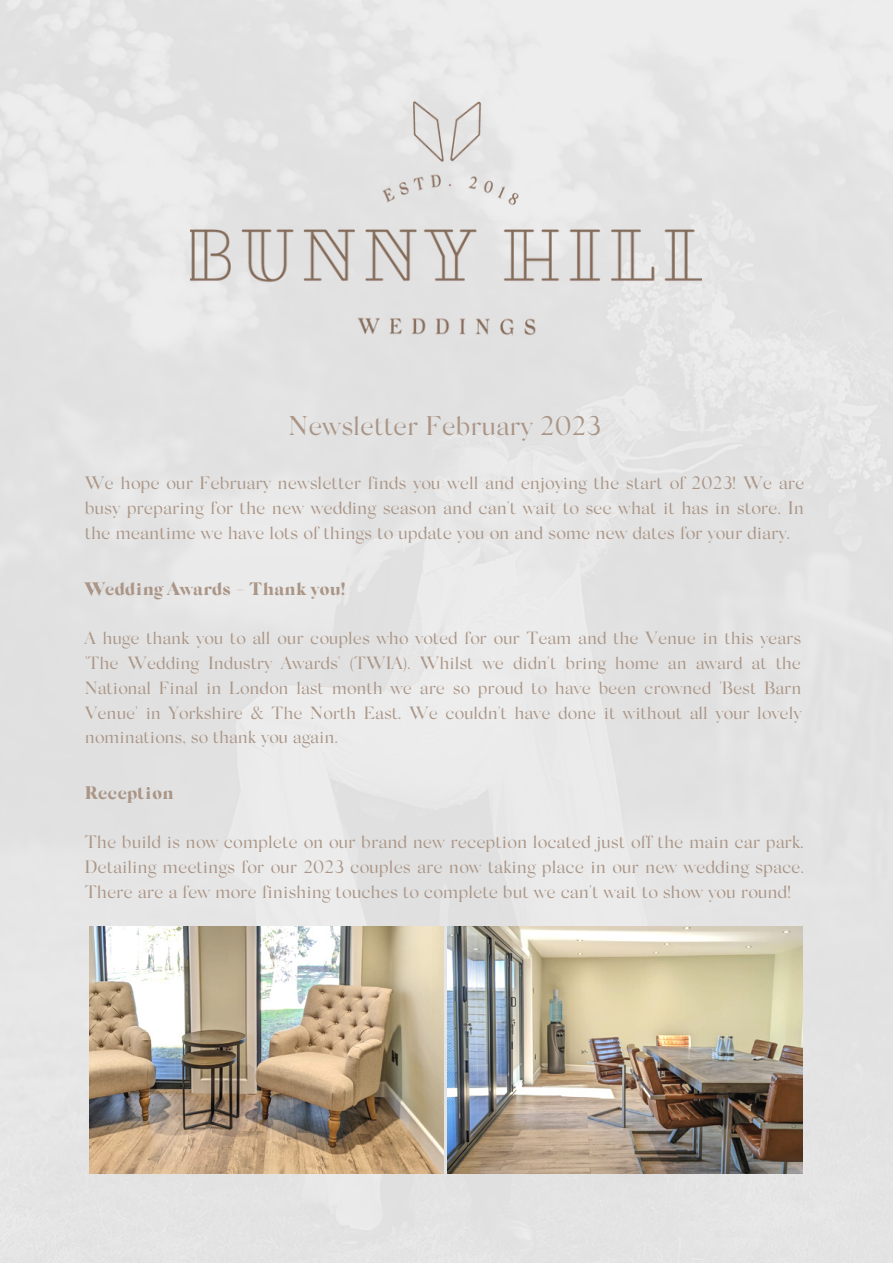
<style>
.page{position:relative;width:893px;height:1264px;background:#fff}
.page>*{position:absolute;margin:0;border:0;box-sizing:border-box;transform-origin:0 0}
.t1{font:27px "Silk Serif";color:#aa9586}
.t2{font:18px/24.8px "Silk Serif";color:#aa9586;text-align:justify}
.t3{font:900 18px "Silk Serif";color:#aa9586}
.t4{font:17.7px/24.8px "Silk Serif";color:#aa9586;text-align:justify}
</style>
<div class="page">
<div style="left:0;top:0;width:892px;height:1262px;background:#e4e4e4"></div>
<img style="left:191px;top:101px;width:510px;height:235px">
<img style="left:89px;top:926px;width:354px;height:247px">
<img style="left:448px;top:926px;width:354px;height:247px">
<h1 class="t1" style="left:288px;top:415px;width:314px">Newsletter February 2023</h1>
<p class="t2" style="left:85px;top:472px;width:721px">We hope our February newsletter finds you well and enjoying the start of 2023! We are busy preparing for the new wedding season and can't wait to see what it has in store. In the meantime we have lots of things to update you on and some new dates for your diary.</p>
<p class="t3" style="left:85px;top:581px;width:262px">Wedding Awards - Thank you!</p>
<p class="t4" style="left:85px;top:628px;width:718px">A huge thank you to all our couples who voted for our Team and the Venue in this years 'The Wedding Industry Awards' (TWIA). Whilst we didn't bring home an award at the National Final in London last month we are so proud to have been crowned 'Best Barn Venue' in Yorkshire &amp; The North East. We couldn't have done it without all your lovely nominations, so thank you again.</p>
<p class="t3" style="left:85px;top:785px;width:91px">Reception</p>
<p class="t2" style="left:85px;top:831px;width:721px">The build is now complete on our brand new reception located just off the main car park.<br>Detailing meetings for our 2023 couples are now taking place in our new wedding space.<br>There are a few more finishing touches to complete but we can't wait to show you round!</p>
</div>
